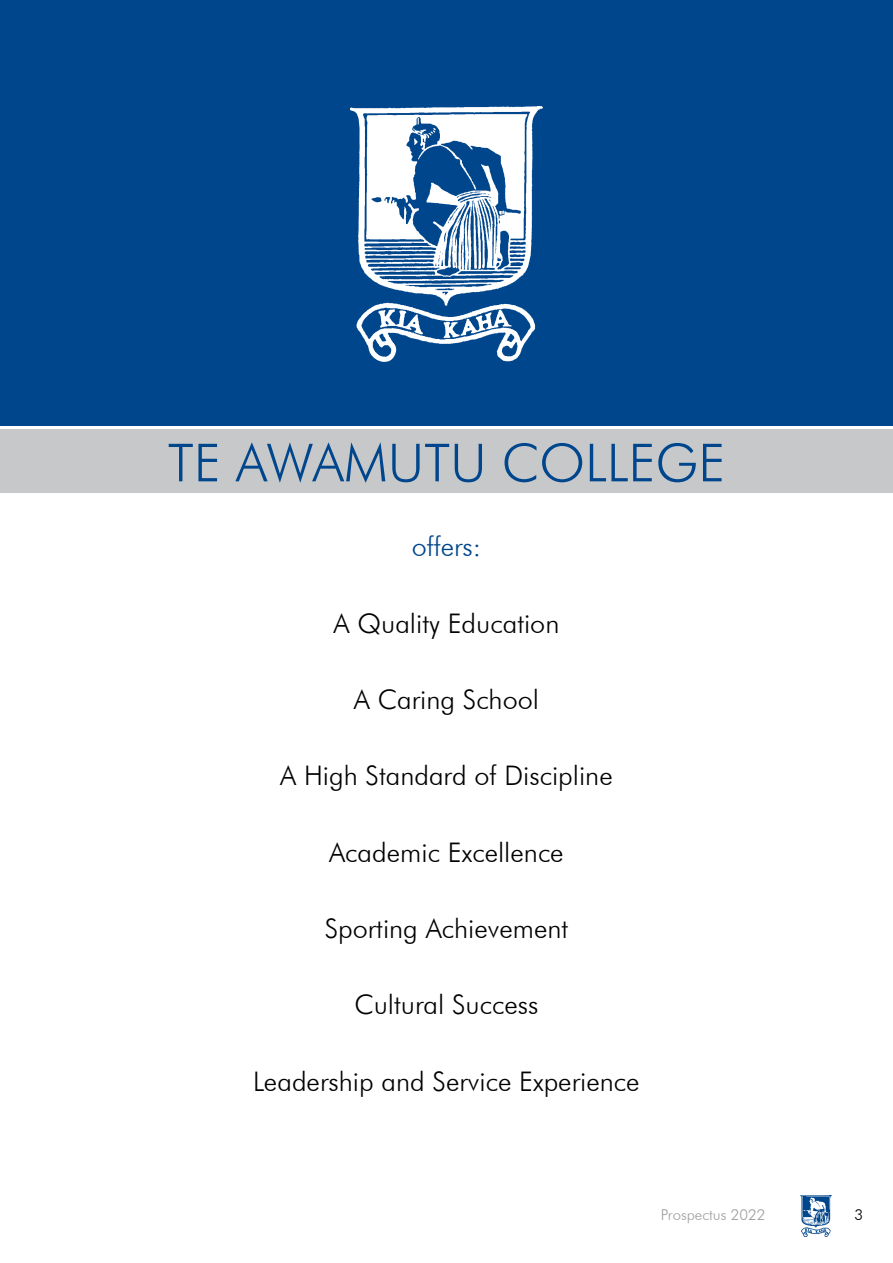
<style>
.page{position:relative;width:893px;height:1263px;background:#fff}
.page>*{position:absolute;margin:0;border:0;box-sizing:border-box;transform-origin:0 0}
.t1{font:300 52.5px "Futura BT";color:#00468c}
.t2{font:300 27px "Futura BT";color:#000}
.t3{font:300 27px "Futura BT";color:#00468c}
.t4{font:300 15px "Futura BT";color:#9d9fa2}
.t5{font:300 15px "Futura BT";color:#000}
</style>
<div class="page">
<img style="left:800px;top:1195px;width:31px;height:41px">
<div style="left:0;top:0;width:893px;height:425px;background:#00468c"></div>
<div style="left:0;top:429px;width:893px;height:64px;background:#c7c8ca"></div>
<img style="left:351px;top:107px;width:191px;height:254px">
<h1 class="t1" style="left:168px;top:431px;width:559px">TE AWAMUTU COLLEGE</h1>
<p class="t3" style="left:412px;top:530px;width:71px">offers:</p>
<p class="t2" style="left:334px;top:607px;width:227px">A Quality Education</p>
<p class="t2" style="left:354px;top:683px;width:187px">A Caring School</p>
<p class="t2" style="left:280px;top:759px;width:334px">A High Standard of Discipline</p>
<p class="t2" style="left:329px;top:836px;width:236px">Academic Excellence</p>
<p class="t2" style="left:325px;top:912px;width:245px">Sporting Achievement</p>
<p class="t2" style="left:354px;top:988px;width:186px">Cultural Success</p>
<p class="t2" style="left:253px;top:1065px;width:388px">Leadership and Service Experience</p>
<p class="t4" style="left:661px;top:1206px;width:106px">Prospectus 2022</p>
<p class="t5" style="left:855px;top:1206px;width:10px">3</p>
</div>
